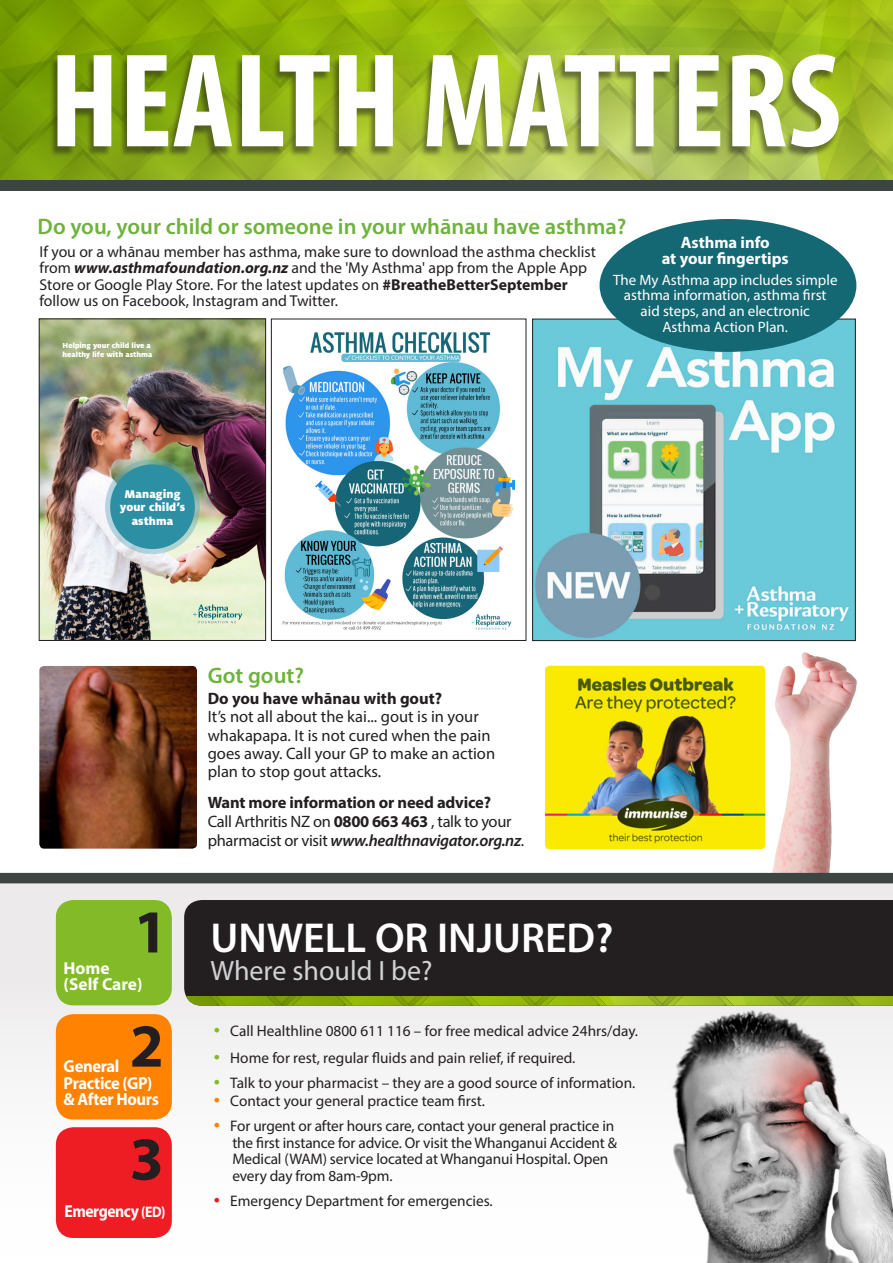
<style>
.page{position:relative;width:893px;height:1263px;background:#fff}
.page>*{position:absolute;margin:0;border:0;box-sizing:border-box;transform-origin:0 0}
.t1{font:700 condensed 135px "Myriad Pro";color:#fff}
.t2{font:700 61.5px "Myriad Pro";color:#231f20}
.t3{font:600 42px "Myriad Pro";color:#fff}
.t4{font:28.05px "Myriad Pro";color:#d1d2d4}
.Heading{font:600 22.5px "Myriad Pro";color:#6fb23d}
.t5{font:700 17.4px "Myriad Pro";letter-spacing:-.02em;color:#fff;scale:.95 1}
.t6{font:700 17.4px "Myriad Pro";letter-spacing:-.02em;color:#fff;scale:.9 1}
.t7{font:700 17.4px "Myriad Pro";color:#fff}
.t8{font:700 17.4px "Myriad Pro";letter-spacing:-.02em;color:#fff}
.t9{font:16.5px/18.3px "Myriad Pro";color:#231f20}
.t10{font:16.5px/18.8px "Myriad Pro";letter-spacing:-.02em;color:#231f20}
.t11{font:700 16.5px "Myriad Pro";color:#fff}
.t12{font:700 16.5px "Myriad Pro";color:#231f20}
.t13{font:15.75px/16.5px "Myriad Pro";color:#231f20}
.t14{font:15.3px "Myriad Pro";letter-spacing:-.005em;color:#231f20}
.t15{font:15px/15.8px "Myriad Pro";color:#fff;text-align:center}
.t16{font:900 12.45px/13.5px "Milo Pro";letter-spacing:.005em;color:#fff;text-align:center}
.t17{font:900 8.1px/9.1px "Milo Pro";letter-spacing:-.005em;color:#fff}
.s1{font-weight:700;font-style:italic}
.s2{font-weight:700}
.s3{font-size:15.3px}
.s4{font-weight:600;font-style:italic}
.s5{font-size:22.35px;color:#82bb27}
.s6{font-size:22.35px;color:#ff8200}
.s7{font-size:22.35px;color:#ee1d23}
</style>
<div class="page">
<img style="left:750px;top:652px;width:111px;height:221px">
<div style="left:0;top:877px;width:893px;height:386px;background:linear-gradient(to bottom,#e6e4e4,#fff)"></div>
<img style="left:0;top:0;width:893px;height:180px">
<div style="left:50px;top:56px;width:790px;height:102px;background:#231f20;opacity:.5"></div>
<div style="left:0;top:180px;width:893px;height:11px;background:#3d4543"></div>
<img style="left:665px;top:1005px;width:228px;height:258px">
<div style="left:184px;top:900px;width:709px;height:96px;background:#231f20"></div>
<img style="left:186px;top:996px;width:707px;height:9px">
<div style="left:56px;top:1014px;width:116px;height:105px;background:#ff8200;border-radius:18px"></div>
<div style="left:56px;top:900px;width:116px;height:105px;background:#82bb27;border-radius:18px"></div>
<div style="left:56px;top:1127px;width:116px;height:111px;background:#ee1d23;border-radius:18px"></div>
<div style="left:0;top:873px;width:893px;height:10px;background:#3d4543"></div>
<img style="left:534px;top:321px;width:320px;height:318px">
<div style="left:532px;top:319px;width:324px;height:322px;border:1px solid #231f20"></div>
<img style="left:282px;top:332px;width:233px;height:298px">
<div style="left:271px;top:319px;width:255px;height:322px;border:1px solid #231f20"></div>
<img style="left:41px;top:320px;width:223px;height:319px">
<svg style="left:193px;top:604px;width:49px;height:19px"></svg>
<svg style="left:105px;top:459px;width:95px;height:95px;background:#4398a7"></svg>
<div style="left:39px;top:318px;width:227px;height:323px;border:1px solid #231f20"></div>
<img style="left:39px;top:666px;width:158px;height:183px">
<img style="left:545px;top:666px;width:220px;height:183px">
<div style="left:600px;top:219px;width:256px;height:133px;background:#136874;border-radius:50%"></div>
<p class="t1" style="left:50px;top:17px;width:793px">HEALTH MATTERS</p>
<p class="Heading" style="left:38px;top:212px;width:590px">Do you, your child or someone in your whānau have asthma?</p>
<p class="t13" style="left:40px;top:243px;width:558px">If you or a whānau member has asthma, make sure to download the asthma checklist from <span class="s1">www.asthmafoundation.org.nz</span> and the 'My Asthma' app from the Apple App<br>Store or Google Play Store. For the latest updates on <span class="s2">#BreatheBetterSeptember</span></p>
<p class="t13" style="left:40px;top:292px;width:300px">follow us on Facebook, Instagram and Twitter.</p>
<p class="t17" style="left:63px;top:341px;width:91px">Helping your child live a healthy life with asthma</p>
<p class="t11" style="left:681px;top:231px;width:91px">Asthma info</p>
<p class="t11" style="left:662px;top:248px;width:129px">at your fingertips</p>
<p class="t15" style="left:613px;top:271px;width:226px">The My Asthma app includes simple asthma information, asthma first aid steps, and an electronic</p>
<p class="t15" style="left:662px;top:319px;width:127px">Asthma Action Plan.</p>
<p class="t16" style="left:120px;top:487px;width:67px">Managing your child’s asthma</p>
<p class="t2" style="left:134px;top:892px;width:36px">1</p>
<p class="t8" style="left:64px;top:956px;width:48px">Home</p>
<p class="t7" style="left:64px;top:973px;width:80px">(Self Care)</p>
<p class="t2" style="left:130px;top:1006px;width:36px">2</p>
<p class="t5" style="left:64px;top:1071px;width:95px">Practice (GP)</p>
<p class="t5" style="left:64px;top:1088px;width:102px">&amp; After Hours</p>
<p class="t5" style="left:64px;top:1054px;width:60px">General</p>
<p class="t2" style="left:130px;top:1119px;width:36px">3</p>
<p class="t6" style="left:65px;top:1200px;width:113px">Emergency <span class="s3">(ED)</span></p>
<p class="Heading" style="left:208px;top:661px;width:98px">Got gout?</p>
<p class="t12" style="left:208px;top:687px;width:236px">Do you have whānau with gout?</p>
<p class="t9" style="left:208px;top:707px;width:289px">It’s not all about the kai... gout is in your whakapapa. It is not cured when the pain goes away. Call your GP to make an action plan to stop gout attacks.</p>
<p class="t10" style="left:208px;top:793px;width:318px"><span class="s2">Want more information or need advice?<br></span>Call Arthritis NZ on <span class="s2">0800 663 463</span> , talk to your pharmacist or visit <span class="s4">www.healthnavigator.org.nz</span>.</p>
<p class="t3" style="left:210px;top:911px;width:404px">UNWELL OR INJURED?</p>
<p class="t4" style="left:210px;top:953px;width:224px">Where should I be?</p>
<p class="t14" style="left:214px;top:1022px;width:426px"><span class="s5">•</span> Call Healthline 0800 611 116 – for free medical advice 24hrs/day.</p>
<p class="t14" style="left:214px;top:1049px;width:363px"><span class="s5">•</span> Home for rest, regular fluids and pain relief, if required.</p>
<p class="t14" style="left:214px;top:1074px;width:423px"><span class="s5">•</span> Talk to your pharmacist – they are a good source of information.</p>
<p class="t14" style="left:214px;top:1091px;width:273px"><span class="s6">•</span> Contact your general practice team first.</p>
<p class="t14" style="left:214px;top:1116px;width:402px"><span class="s6">•</span> For urgent or after hours care, contact your general practice in</p>
<p class="t14" style="left:232px;top:1133px;width:386px">the first instance for advice. Or visit the Whanganui Accident &amp;</p>
<p class="t14" style="left:232px;top:1150px;width:377px">Medical (WAM) service located at Whanganui Hospital. Open</p>
<p class="t14" style="left:232px;top:1166px;width:162px">every day from 8am-9pm.</p>
<p class="t14" style="left:214px;top:1192px;width:280px"><span class="s7">•</span> Emergency Department for emergencies.</p>
</div>
